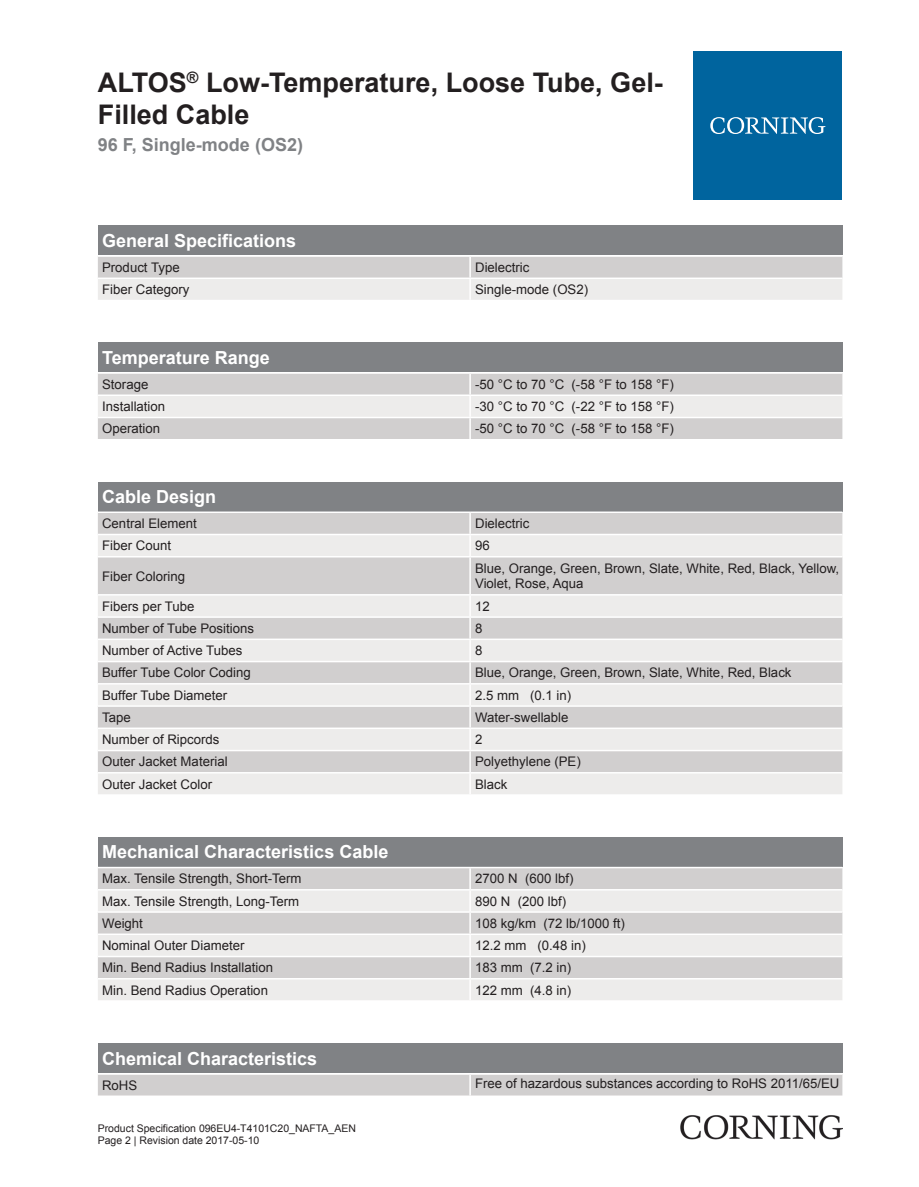
<style>
.page{position:relative;width:919px;height:1187px;background:#fff}
.page>*{position:absolute;margin:0;border:0;box-sizing:border-box;transform-origin:0 0}
.t1{font:700 27px/32.4px "Arial";color:#231f20}
.t2{font:700 18px "Arial";color:#fff}
.t3{font:700 18px "Arial";color:#808285}
.t4{font:13.2px/15.9px "Arial";color:#231f20}
.t5{font:10.5px/12.6px "Arial";color:#231f20}
</style>
<div class="page">
<div style="left:98px;top:225px;width:744px;height:30px;background:#808285"></div>
<svg style="left:98px;top:257px;width:744px;height:43px"></svg>
<hr style="left:469px;top:257px;width:2px;height:20px;background:#fff">
<hr style="left:469px;top:279px;width:2px;height:21px;background:#fff">
<hr style="left:98px;top:277px;width:372px;height:2px;background:#fff">
<hr style="left:470px;top:277px;width:372px;height:2px;background:#fff">
<div style="left:98px;top:342px;width:744px;height:30px;background:#808285"></div>
<div style="left:98px;top:374px;width:744px;height:65px;background:#d1cfcf"></div>
<div style="left:98px;top:396px;width:744px;height:21px;background:#edeceb"></div>
<hr style="left:469px;top:374px;width:2px;height:20px;background:#fff">
<hr style="left:469px;top:396px;width:2px;height:21px;background:#fff">
<hr style="left:469px;top:418px;width:2px;height:21px;background:#fff">
<hr style="left:98px;top:394px;width:372px;height:2px;background:#fff">
<hr style="left:470px;top:394px;width:372px;height:2px;background:#fff">
<hr style="left:98px;top:417px;width:372px;height:1px;background:#fff">
<hr style="left:470px;top:417px;width:372px;height:1px;background:#fff">
<div style="left:98px;top:481px;width:744px;height:30px;background:#808285"></div>
<div style="left:98px;top:513px;width:744px;height:20px;background:#d1cfcf"></div>
<svg style="left:98px;top:535px;width:744px;height:259px;fill:#edeceb"></svg>
<hr style="left:469px;top:513px;width:2px;height:20px;background:#fff">
<hr style="left:469px;top:535px;width:2px;height:21px;background:#fff">
<hr style="left:469px;top:557px;width:2px;height:37px;background:#fff">
<hr style="left:469px;top:595px;width:2px;height:21px;background:#fff">
<hr style="left:469px;top:617px;width:2px;height:21px;background:#fff">
<hr style="left:469px;top:640px;width:2px;height:20px;background:#fff">
<hr style="left:469px;top:662px;width:2px;height:21px;background:#fff">
<hr style="left:469px;top:684px;width:2px;height:21px;background:#fff">
<hr style="left:469px;top:706px;width:2px;height:21px;background:#fff">
<hr style="left:469px;top:729px;width:2px;height:20px;background:#fff">
<hr style="left:469px;top:751px;width:2px;height:21px;background:#fff">
<hr style="left:469px;top:773px;width:2px;height:21px;background:#fff">
<hr style="left:98px;top:556px;width:372px;height:1px;background:#fff">
<hr style="left:470px;top:556px;width:372px;height:1px;background:#fff">
<hr style="left:98px;top:594px;width:372px;height:1px;background:#fff">
<hr style="left:470px;top:594px;width:372px;height:1px;background:#fff">
<hr style="left:98px;top:616px;width:372px;height:1px;background:#fff">
<hr style="left:470px;top:616px;width:372px;height:1px;background:#fff">
<hr style="left:98px;top:638px;width:372px;height:2px;background:#fff">
<hr style="left:470px;top:638px;width:372px;height:2px;background:#fff">
<hr style="left:98px;top:660px;width:372px;height:2px;background:#fff">
<hr style="left:470px;top:660px;width:372px;height:2px;background:#fff">
<hr style="left:98px;top:683px;width:372px;height:1px;background:#fff">
<hr style="left:470px;top:683px;width:372px;height:1px;background:#fff">
<hr style="left:98px;top:705px;width:372px;height:1px;background:#fff">
<hr style="left:470px;top:705px;width:372px;height:1px;background:#fff">
<hr style="left:98px;top:727px;width:372px;height:2px;background:#fff">
<hr style="left:470px;top:727px;width:372px;height:2px;background:#fff">
<hr style="left:98px;top:749px;width:372px;height:2px;background:#fff">
<hr style="left:470px;top:749px;width:372px;height:2px;background:#fff">
<hr style="left:98px;top:772px;width:372px;height:1px;background:#fff">
<hr style="left:470px;top:772px;width:372px;height:1px;background:#fff">
<div style="left:98px;top:836px;width:744px;height:30px;background:#808285"></div>
<div style="left:98px;top:868px;width:744px;height:21px;background:#d1cfcf"></div>
<svg style="left:98px;top:891px;width:744px;height:109px;fill:#edeceb"></svg>
<hr style="left:469px;top:868px;width:2px;height:21px;background:#fff">
<hr style="left:469px;top:890px;width:2px;height:21px;background:#fff">
<hr style="left:469px;top:912px;width:2px;height:21px;background:#fff">
<hr style="left:469px;top:934px;width:2px;height:21px;background:#fff">
<hr style="left:469px;top:957px;width:2px;height:20px;background:#fff">
<hr style="left:469px;top:979px;width:2px;height:21px;background:#fff">
<hr style="left:98px;top:911px;width:372px;height:1px;background:#fff">
<hr style="left:470px;top:911px;width:372px;height:1px;background:#fff">
<hr style="left:98px;top:933px;width:372px;height:1px;background:#fff">
<hr style="left:470px;top:933px;width:372px;height:1px;background:#fff">
<hr style="left:98px;top:955px;width:372px;height:2px;background:#fff">
<hr style="left:470px;top:955px;width:372px;height:2px;background:#fff">
<hr style="left:98px;top:977px;width:372px;height:2px;background:#fff">
<hr style="left:470px;top:977px;width:372px;height:2px;background:#fff">
<div style="left:98px;top:1043px;width:744px;height:30px;background:#808285"></div>
<div style="left:98px;top:1074px;width:744px;height:21px;background:#d1cfcf"></div>
<hr style="left:469px;top:1074px;width:2px;height:21px;background:#fff">
<div style="left:693px;top:51px;width:149px;height:149px;background:#00649e"></div>
<svg style="left:710px;top:117px;width:115px;height:17px"></svg>
<img style="left:680px;top:1115px;width:162px;height:24px">
<h1 class="t1" style="left:98px;top:66px;width:566px">ALTOS<sup>®</sup> Low-Temperature, Loose Tube, Gel-<br>Filled Cable</h1>
<h2 class="t3" style="left:98px;top:132px;width:207px">96 F, Single-mode (OS2)</h2>
<h2 class="t2" style="left:102px;top:228px;width:196px">General Specifications</h2>
<p class="t4" style="left:102px;top:259px;width:79px">Product Type</p>
<p class="t4" style="left:475px;top:259px;width:56px">Dielectric</p>
<p class="t4" style="left:102px;top:281px;width:89px">Fiber Category</p>
<p class="t4" style="left:475px;top:281px;width:114px">Single-mode (OS2)</p>
<h2 class="t2" style="left:102px;top:345px;width:169px">Temperature Range</h2>
<p class="t4" style="left:102px;top:376px;width:48px">Storage</p>
<p class="t4" style="left:475px;top:376px;width:200px">-50 °C to 70 °C (-58 °F to 158 °F)</p>
<p class="t4" style="left:102px;top:398px;width:65px">Installation</p>
<p class="t4" style="left:475px;top:398px;width:200px">-30 °C to 70 °C (-22 °F to 158 °F)</p>
<p class="t4" style="left:102px;top:420px;width:59px">Operation</p>
<p class="t4" style="left:475px;top:420px;width:200px">-50 °C to 70 °C (-58 °F to 158 °F)</p>
<h2 class="t2" style="left:102px;top:484px;width:116px">Cable Design</h2>
<p class="t4" style="left:102px;top:515px;width:96px">Central Element</p>
<p class="t4" style="left:475px;top:515px;width:56px">Dielectric</p>
<p class="t4" style="left:102px;top:537px;width:70px">Fiber Count</p>
<p class="t4" style="left:475px;top:537px;width:16px">96</p>
<p class="t4" style="left:102px;top:568px;width:84px">Fiber Coloring</p>
<p class="t4" style="left:475px;top:560px;width:365px">Blue, Orange, Green, Brown, Slate, White, Red, Black, Yellow,<br>Violet, Rose, Aqua</p>
<p class="t4" style="left:102px;top:598px;width:94px">Fibers per Tube</p>
<p class="t4" style="left:475px;top:598px;width:16px">12</p>
<p class="t4" style="left:102px;top:620px;width:153px">Number of Tube Positions</p>
<p class="t4" style="left:475px;top:620px;width:9px">8</p>
<p class="t4" style="left:102px;top:642px;width:142px">Number of Active Tubes</p>
<p class="t4" style="left:475px;top:642px;width:9px">8</p>
<p class="t4" style="left:102px;top:664px;width:150px">Buffer Tube Color Coding</p>
<p class="t4" style="left:475px;top:664px;width:318px">Blue, Orange, Green, Brown, Slate, White, Red, Black</p>
<p class="t4" style="left:102px;top:687px;width:127px">Buffer Tube Diameter</p>
<p class="t4" style="left:475px;top:687px;width:98px">2.5 mm (0.1 in)</p>
<p class="t4" style="left:102px;top:709px;width:30px">Tape</p>
<p class="t4" style="left:475px;top:709px;width:95px">Water-swellable</p>
<p class="t4" style="left:102px;top:731px;width:119px">Number of Ripcords</p>
<p class="t4" style="left:475px;top:731px;width:9px">2</p>
<p class="t4" style="left:102px;top:753px;width:127px">Outer Jacket Material</p>
<p class="t4" style="left:475px;top:753px;width:107px">Polyethylene (PE)</p>
<p class="t4" style="left:102px;top:775px;width:112px">Outer Jacket Color</p>
<p class="t4" style="left:475px;top:775px;width:34px">Black</p>
<h2 class="t2" style="left:102px;top:839px;width:288px">Mechanical Characteristics Cable</h2>
<p class="t4" style="left:102px;top:870px;width:201px">Max. Tensile Strength, Short-Term</p>
<p class="t4" style="left:475px;top:870px;width:100px">2700 N (600 lbf)</p>
<p class="t4" style="left:102px;top:892px;width:199px">Max. Tensile Strength, Long-Term</p>
<p class="t4" style="left:475px;top:892px;width:92px">890 N (200 lbf)</p>
<p class="t4" style="left:102px;top:915px;width:42px">Weight</p>
<p class="t4" style="left:475px;top:915px;width:151px">108 kg/km (72 lb/1000 ft)</p>
<p class="t4" style="left:102px;top:937px;width:144px">Nominal Outer Diameter</p>
<p class="t4" style="left:475px;top:937px;width:112px">12.2 mm (0.48 in)</p>
<p class="t4" style="left:102px;top:959px;width:172px">Min. Bend Radius Installation</p>
<p class="t4" style="left:475px;top:959px;width:98px">183 mm (7.2 in)</p>
<p class="t4" style="left:102px;top:981px;width:167px">Min. Bend Radius Operation</p>
<p class="t4" style="left:475px;top:981px;width:98px">122 mm (4.8 in)</p>
<h2 class="t2" style="left:102px;top:1045px;width:217px">Chemical Characteristics</h2>
<p class="t4" style="left:102px;top:1077px;width:37px">RoHS</p>
<p class="t4" style="left:475px;top:1075px;width:366px">Free of hazardous substances according to RoHS 2011/65/EU</p>
<p class="t5" style="left:98px;top:1121px;width:259px">Product Specification 096EU4-T4101C20_NAFTA_AEN<br>Page 2 | Revision date 2017-05-10</p>
</div>
